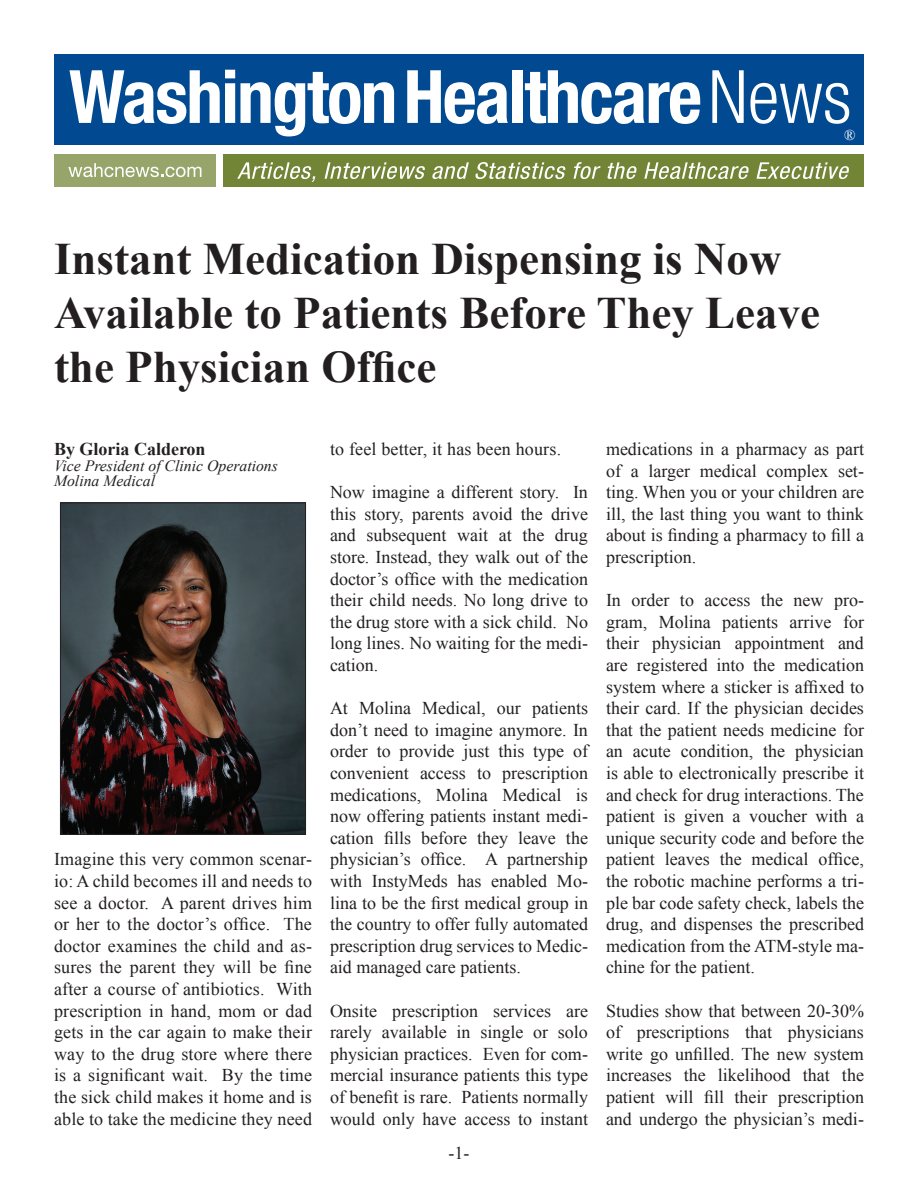
<style>
.page{position:relative;width:918px;height:1188px;background:#fff}
.page>*{position:absolute;margin:0;border:0;box-sizing:border-box;transform-origin:0 0}
.t1{font:700 45px/54px "Times New Roman";color:#231f20}
.t2{font:18px/21.6px "Times New Roman";color:#231f20;text-align:justify}
.t3{font:700 18px "Times New Roman";color:#231f20}
.t4{font:italic 15.75px "Times New Roman";color:#231f20}
.t5{font:15px "Times New Roman";color:#fff}
</style>
<div class="page">
<div style="left:54px;top:54px;width:810px;height:91px;background:#014990"></div>
<div style="left:54px;top:154px;width:162px;height:33px;background:#97a56b"></div>
<div style="left:224px;top:154px;width:640px;height:33px;background:#728436"></div>
<svg style="left:69px;top:70px;width:325px;height:66px"></svg>
<svg style="left:407px;top:70px;width:101px;height:54px"></svg>
<div style="left:512px;top:70px;width:11px;height:53px;background:#fff"></div>
<svg style="left:525px;top:70px;width:175px;height:54px"></svg>
<svg style="left:712px;top:70px;width:32px;height:53px"></svg>
<svg style="left:750px;top:83px;width:99px;height:41px"></svg>
<svg style="left:237px;top:162px;width:78px;height:20px"></svg>
<svg style="left:325px;top:162px;width:100px;height:17px"></svg>
<svg style="left:432px;top:162px;width:37px;height:17px"></svg>
<svg style="left:475px;top:162px;width:91px;height:17px"></svg>
<svg style="left:574px;top:162px;width:27px;height:17px"></svg>
<svg style="left:607px;top:162px;width:30px;height:17px"></svg>
<svg style="left:644px;top:162px;width:105px;height:17px"></svg>
<svg style="left:756px;top:162px;width:93px;height:17px"></svg>
<svg style="left:68px;top:163px;width:133px;height:14px"></svg>
<img style="left:62px;top:505px;width:242px;height:328px">
<div style="left:60px;top:503px;width:246px;height:332px;border:1px solid #231f20"></div>
<p class="t5" style="left:844px;top:125px;width:13px">®</p>
<p class="t1" style="left:54px;top:231px;width:768px">Instant Medication Dispensing is Now<br>Available to Patients Before They Leave the Physician Office</p>
<p class="t3" style="left:54px;top:437px;width:153px">By Gloria Calderon</p>
<p class="t4" style="left:54px;top:455px;width:225px">Vice President of Clinic Operations</p>
<p class="t4" style="left:54px;top:470px;width:103px">Molina Medical</p>
<p class="t2" style="left:54px;top:848px;width:260px">Imagine this very common scenar&shy;io: A child becomes ill and needs to see a doctor. A parent drives him or her to the doctor’s office. The doctor examines the child and as&shy;sures the parent they will be fine after a course of antibiotics. With prescription in hand, mom or dad gets in the car again to make their way to the drug store where there is a significant wait. By the time the sick child makes it home and is able to take the medicine they need</p>
<p class="t2" style="left:330px;top:438px;width:233px">to feel better, it has been hours.</p>
<p class="t2" style="left:330px;top:481px;width:260px">Now imagine a different story. In this story, parents avoid the drive and subsequent wait at the drug store. Instead, they walk out of the doctor’s office with the medication their child needs. No long drive to the drug store with a sick child. No long lines. No waiting for the medi&shy;cation.</p>
<p class="t2" style="left:330px;top:697px;width:260px">At Molina Medical, our patients don’t need to imagine anymore. In order to provide just this type of convenient access to prescription medications, Molina Medical is now offering patients instant medi&shy;cation fills before they leave the physician’s office. A partnership with InstyMeds has enabled Mo&shy;lina to be the first medical group in the country to offer fully automated prescription drug services to Medic&shy;aid managed care patients.</p>
<p class="t2" style="left:330px;top:999px;width:260px">Onsite prescription services are rarely available in single or solo physician practices. Even for com&shy;mercial insurance patients this type of benefit is rare. Patients normally would only have access to instant</p>
<p class="t2" style="left:449px;top:1142px;width:22px">-1-</p>
<p class="t2" style="left:606px;top:438px;width:260px">medications in a pharmacy as part of a larger medical complex set&shy;ting. When you or your children are ill, the last thing you want to think about is finding a pharmacy to fill a prescription.</p>
<p class="t2" style="left:606px;top:589px;width:260px">In order to access the new pro&shy;gram, Molina patients arrive for their physician appointment and are registered into the medication system where a sticker is affixed to their card. If the physician decides that the patient needs medicine for an acute condition, the physician is able to electronically prescribe it and check for drug interactions. The patient is given a voucher with a unique security code and before the patient leaves the medical office, the robotic machine performs a tri&shy;ple bar code safety check, labels the drug, and dispenses the prescribed medication from the ATM-style ma&shy;chine for the patient.</p>
<p class="t2" style="left:606px;top:999px;width:260px">Studies show that between 20-30% of prescriptions that physicians write go unfilled. The new system increases the likelihood that the patient will fill their prescription and undergo the physician’s medi-</p>
</div>
